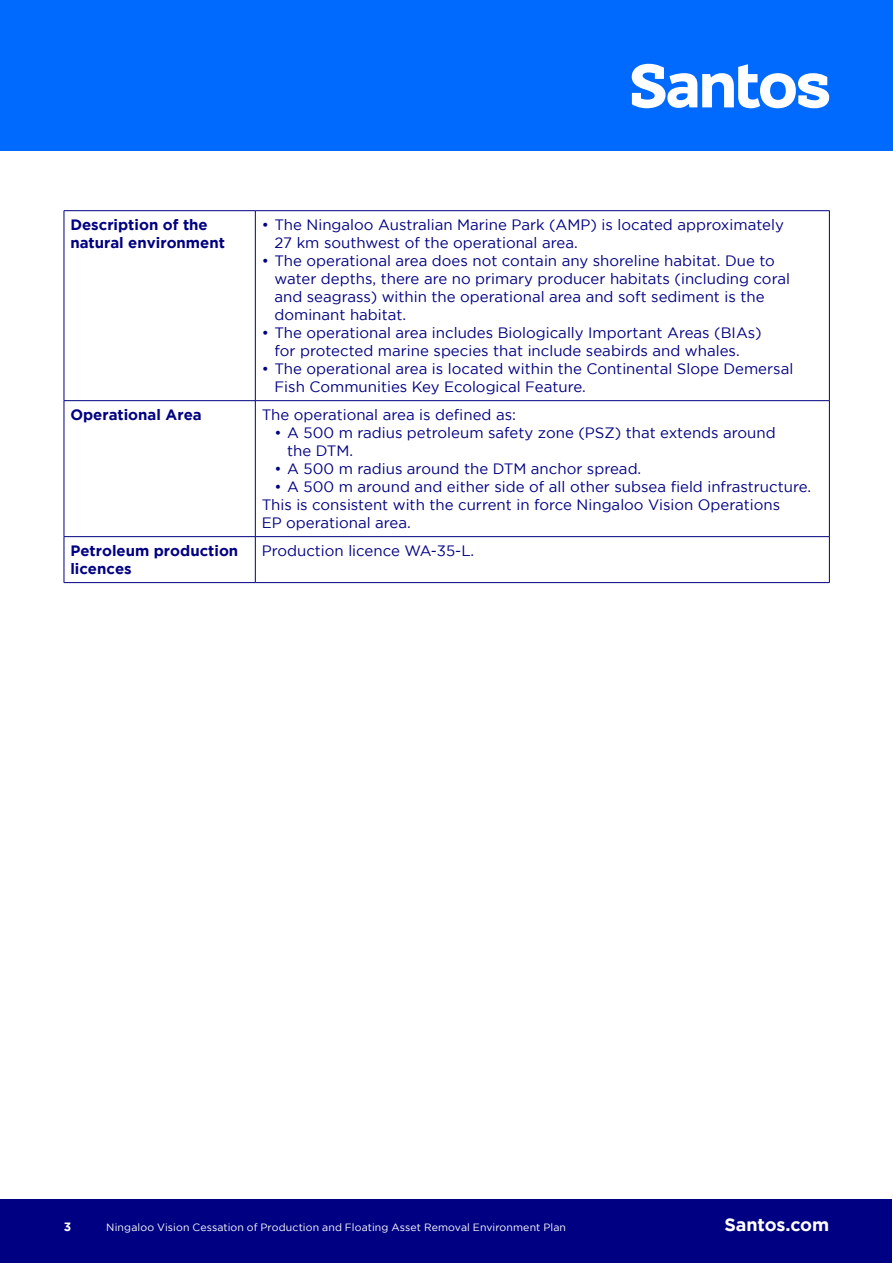
<style>
.page{position:relative;width:893px;height:1263px;background:#fff}
.page>*{position:absolute;margin:0;border:0;box-sizing:border-box;transform-origin:0 0}
.t1{font:700 18px "Gotham";letter-spacing:-.01em;color:#fff}
.TABLE_BODY{font:15px/18px "Gotham";color:#000082}
.t2{font:700 15px/18px "Gotham";color:#000082}
.t3{font:700 12px "Gotham";color:#fff}
.t4{font:10.5px "Gotham";letter-spacing:.01em;color:#fff}
</style>
<div class="page">
<div style="left:0;top:0;width:893px;height:151px;background:#006aff"></div>
<div style="left:0;top:1199px;width:892px;height:64px;background:#000082"></div>
<svg style="left:632px;top:64px;width:197px;height:44px"></svg>
<hr style="left:64px;top:210px;width:191px;height:1px;background:#000082">
<hr style="left:64px;top:211px;width:1px;height:189px;background:#000082">
<hr style="left:255px;top:210px;width:575px;height:1px;background:#000082">
<hr style="left:255px;top:211px;width:1px;height:189px;background:#000082">
<hr style="left:829px;top:211px;width:1px;height:189px;background:#000082">
<hr style="left:64px;top:400px;width:191px;height:1px;background:#000082">
<hr style="left:64px;top:401px;width:1px;height:135px;background:#000082">
<hr style="left:255px;top:400px;width:575px;height:1px;background:#000082">
<hr style="left:255px;top:401px;width:1px;height:135px;background:#000082">
<hr style="left:829px;top:401px;width:1px;height:135px;background:#000082">
<hr style="left:64px;top:536px;width:191px;height:1px;background:#000082">
<hr style="left:64px;top:537px;width:1px;height:45px;background:#000082">
<hr style="left:255px;top:536px;width:575px;height:1px;background:#000082">
<hr style="left:255px;top:537px;width:1px;height:45px;background:#000082">
<hr style="left:829px;top:537px;width:1px;height:45px;background:#000082">
<hr style="left:64px;top:582px;width:191px;height:1px;background:#000082">
<hr style="left:255px;top:582px;width:575px;height:1px;background:#000082">
<p class="t2" style="left:70px;top:215px;width:156px">Description of the natural environment</p>
<p class="TABLE_BODY" style="left:274px;top:216px;width:511px;text-indent:-13px">• The Ningaloo Australian Marine Park (AMP) is located approximately<br>27 km southwest of the operational area.</p>
<p class="TABLE_BODY" style="left:274px;top:252px;width:517px;text-indent:-13px">• The operational area does not contain any shoreline habitat. Due to water depths, there are no primary producer habitats (including coral and seagrass) within the operational area and soft sediment is the dominant habitat.</p>
<p class="TABLE_BODY" style="left:262px;top:324px;width:501px;text-align:center">• The operational area includes Biologically Important Areas (BIAs) for protected marine species that include seabirds and whales.</p>
<p class="TABLE_BODY" style="left:274px;top:360px;width:520px;text-indent:-13px">• The operational area is located within the Continental Slope Demersal<br>Fish Communities Key Ecological Feature.</p>
<p class="t2" style="left:70px;top:405px;width:133px">Operational Area</p>
<p class="TABLE_BODY" style="left:262px;top:406px;width:256px">The operational area is defined as:</p>
<p class="TABLE_BODY" style="left:287px;top:424px;width:490px;text-indent:-13px">• A 500 m radius petroleum safety zone (PSZ) that extends around the DTM.</p>
<p class="TABLE_BODY" style="left:274px;top:460px;width:368px">• A 500 m radius around the DTM anchor spread.</p>
<p class="TABLE_BODY" style="left:274px;top:478px;width:538px">• A 500 m around and either side of all other subsea field infrastructure.</p>
<p class="TABLE_BODY" style="left:262px;top:496px;width:520px">This is consistent with the current in force Ningaloo Vision Operations<br>EP operational area.</p>
<p class="t2" style="left:70px;top:541px;width:169px">Petroleum production licences</p>
<p class="TABLE_BODY" style="left:262px;top:541px;width:214px">Production licence WA-35-L.</p>
<p class="t3" style="left:64px;top:1220px;width:9px">3</p>
<p class="t4" style="left:106px;top:1221px;width:461px">Ningaloo Vision Cessation of Production and Floating Asset Removal Environment Plan</p>
<p class="t1" style="left:724px;top:1214px;width:106px">Santos.com</p>
</div>
